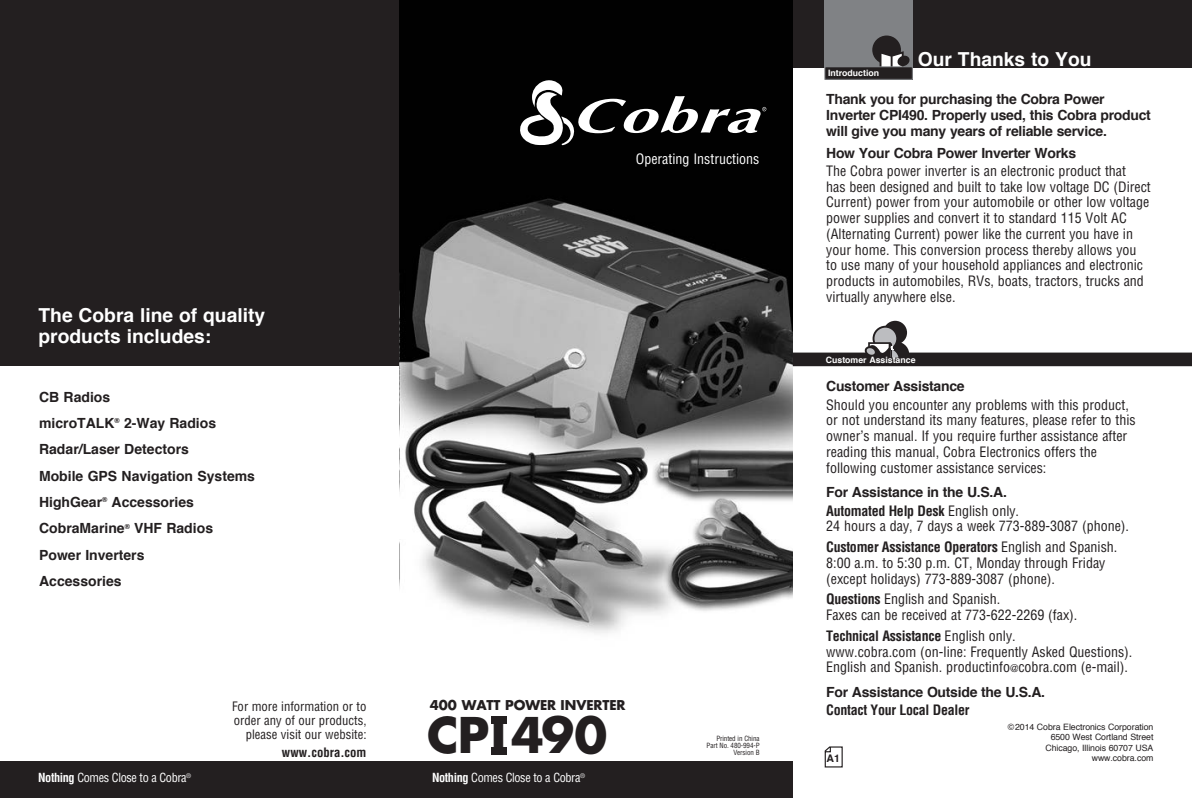
<style>
.page{position:relative;width:1192px;height:798px;background:#fff}
.page>*{position:absolute;margin:0;border:0;box-sizing:border-box;transform-origin:0 0}
.t1{font:700 47.77px "Futura";color:#231f20}
.t2{font:700 19.25px/21px "Helvetica";color:#fff}
.t3{font:condensed 14px/15.8px "Helvetica";color:#231f20}
.t4{font:700 14px/15.8px "Helvetica";letter-spacing:-.02em;color:#231f20}
.t5{font:700 14px/26.2px "Helvetica";color:#231f20}
.t6{font:700 condensed 14px "Helvetica";letter-spacing:-.02em;color:#231f20}
.t7{font:condensed 14px "Helvetica";color:#fff}
.t8{font:700 13.12px "Futura";letter-spacing:-.005em;color:#231f20}
.t9{font:condensed 12.6px/14px "Helvetica";color:#231f20;text-align:right}
.t10{font:700 condensed 12.6px "Helvetica";color:#231f20}
.t11{font:condensed 12.25px "Helvetica";letter-spacing:-.03em;color:#fff}
.t12{font:700 10.5px "Helvetica";color:#231f20}
.t13{font:8.75px/10.5px "Helvetica";letter-spacing:-.005em;color:#231f20;text-align:right}
.t14{font:700 8.75px "Helvetica";color:#fff}
.t15{font:7.7px/9.3px "Helvetica";color:#231f20}
.t16{font:condensed 7px/7px "Helvetica";letter-spacing:-.01em;color:#231f20;text-align:right}
.s1{font-weight:700}
.s2{font-stretch:condensed}
.s3{font-weight:400;font-stretch:condensed}
.s4{font-size:10.5px}
</style>
<div class="page">
<svg style="left:825px;top:746px;width:18px;height:22px"></svg>
<img style="left:399px;top:0;width:394px;height:755px">
<div style="left:883px;top:321px;width:24px;height:24px;background:#231f20;border-radius:50%"></div>
<div style="left:873px;top:327px;width:24px;height:23px;background:#bcbdc0;border-radius:50%"></div>
<div style="left:872px;top:326px;width:26px;height:25px;border:2px solid #231f20;border-radius:50%"></div>
<svg style="left:793px;top:341px;width:399px;height:25px"></svg>
<div style="left:793px;top:0;width:399px;height:68px;background:#231f20"></div>
<div style="left:824px;top:0;width:89px;height:68px;background:#808285"></div>
<div style="left:873px;top:36px;width:27px;height:27px;background:#231f20;border-radius:50%"></div>
<div style="left:872px;top:36px;width:29px;height:28px;border:2px solid #231f20;border-radius:50%"></div>
<svg style="left:879px;top:51px;width:31px;height:15px"></svg>
<div style="left:825px;top:67px;width:87px;height:12px;background:#231f20"></div>
<div style="left:824px;top:66px;width:89px;height:14px;border:1px solid #808285"></div>
<svg style="left:520px;top:80px;width:246px;height:65px"></svg>
<div style="left:399px;top:761px;width:394px;height:37px;background:#231f20"></div>
<div style="left:0;top:761px;width:399px;height:37px;background:#231f20"></div>
<div style="left:0;top:0;width:399px;height:366px;background:#231f20"></div>
<div style="left:491px;top:747px;width:15px;height:7px;background:#231f20"></div>
<div style="left:491px;top:717px;width:15px;height:7px;background:#231f20"></div>
<h2 class="t2" style="left:38px;top:305px;width:228px">The Cobra line of quality products includes:</h2>
<p class="t5" style="left:39px;top:384px;width:217px">CB Radios<br>microTALK<sup>®</sup> 2-Way Radios<br>Radar/Laser Detectors<br>Mobile GPS Navigation Systems<br>HighGear<sup>®</sup> Accessories<br>CobraMarine<sup>®</sup> VHF Radios<br>Power Inverters<br>Accessories</p>
<p class="t11" style="left:38px;top:770px;width:154px"><span class="s1">Nothing</span> Comes Close to a Cobra<sup>®</sup></p>
<p class="t9" style="left:232px;top:699px;width:136px">For more information or to order any of our products, please visit our website:</p>
<p class="t10" style="left:282px;top:744px;width:86px">www.cobra.com</p>
<p class="t7" style="left:636px;top:151px;width:125px">Operating Instructions</p>
<p class="t8" style="left:430px;top:697px;width:197px">400 WATT POWER INVERTER</p>
<h1 class="t1" style="left:427px;top:703px;width:182px">CPI490</h1>
<p class="t11" style="left:432px;top:770px;width:154px"><span class="s1">Nothing</span> Comes Close to a Cobra<sup>®</sup></p>
<p class="t16" style="left:706px;top:735px;width:55px">Printed in China<br>Part No. 480-994-P<br>Version B</p>
<h2 class="t2" style="left:918px;top:49px;width:175px">Our Thanks to You</h2>
<p class="t15" style="left:995px;top:96px;width:38px">Assistance</p>
<p class="t14" style="left:828px;top:66px;width:53px">Introduction</p>
<p class="t4" style="left:826px;top:92px;width:326px">Thank you for purchasing the Cobra Power<br>Inverter CPI490. Properly used, this Cobra product will give you many years of reliable service.</p>
<p class="t4" style="left:826px;top:145px;width:251px">How Your Cobra Power Inverter Works</p>
<p class="t3" style="left:826px;top:163px;width:326px">The Cobra power inverter is an electronic product that<br>has been designed and built to take low voltage DC (Direct Current) power from your automobile or other low voltage power supplies and convert it to standard 115 Volt AC (Alternating Current) power like the current you have in your home. This conversion process thereby allows you to use many of your household appliances and electronic products in automobiles, RVs, boats, tractors, trucks and virtually anywhere else.</p>
<p class="t15" style="left:932px;top:163px;width:38px">Installation</p>
<p class="t15" style="left:1060px;top:166px;width:21px">Notes</p>
<p class="t15" style="left:942px;top:264px;width:23px">Notice</p>
<p class="t15" style="left:999px;top:264px;width:28px">Caution</p>
<p class="t15" style="left:1062px;top:264px;width:30px">Warning</p>
<p class="t14" style="left:826px;top:353px;width:91px">Customer Assistance</p>
<p class="t15" style="left:870px;top:376px;width:38px">Customer<br>Assistance</p>
<p class="t4" style="left:826px;top:379px;width:140px">Customer Assistance</p>
<p class="t3" style="left:826px;top:397px;width:311px">Should you encounter any problems with this product, or not understand its many features, please refer to this owner’s manual. If you require further assistance after reading this manual, Cobra Electronics offers the following customer assistance services:</p>
<p class="t4" style="left:826px;top:483px;width:194px;line-height:18.2px">For Assistance in the U.S.A.<br><span class="s2">Automated Help Desk</span> <span class="s3">English only.</span></p>
<p class="t3" style="left:826px;top:516px;width:304px;line-height:20.8px">24 hours a day, 7 days a week 773-889-3087 (phone).<br><span class="s1">Customer Assistance Operators</span> English and Spanish.</p>
<p class="t3" style="left:826px;top:555px;width:281px">8:00 a.m. to 5:30 p.m. CT, Monday through Friday (except holidays) 773-889-3087 (phone).</p>
<p class="t3" style="left:826px;top:591px;width:253px"><span class="s1">Questions</span> English and Spanish.<br>Faxes can be received at 773-622-2269 (fax).</p>
<p class="t3" style="left:826px;top:628px;width:308px"><span class="s1">Technical Assistance</span> English only.<br>www.cobra.com (on-line: Frequently Asked Questions).<br>English and Spanish. productinfo<span class="s4">@</span>cobra.com (e-mail).</p>
<p class="t4" style="left:826px;top:684px;width:221px">For Assistance Outside the U.S.A.</p>
<p class="t6" style="left:826px;top:701px;width:145px">Contact Your Local Dealer</p>
<p class="t13" style="left:1008px;top:722px;width:147px">©2014 Cobra Electronics Corporation<br>6500 West Cortland Street<br>Chicago, Illinois 60707 USA www.cobra.com</p>
<p class="t15" style="left:808px;top:452px;width:38px">Installation</p>
<p class="t15" style="left:817px;top:553px;width:23px">Notice</p>
<p class="t15" style="left:875px;top:553px;width:28px">Caution</p>
<p class="t15" style="left:938px;top:553px;width:30px">Warning</p>
<p class="t12" style="left:826px;top:750px;width:15px">A1</p>
</div>
